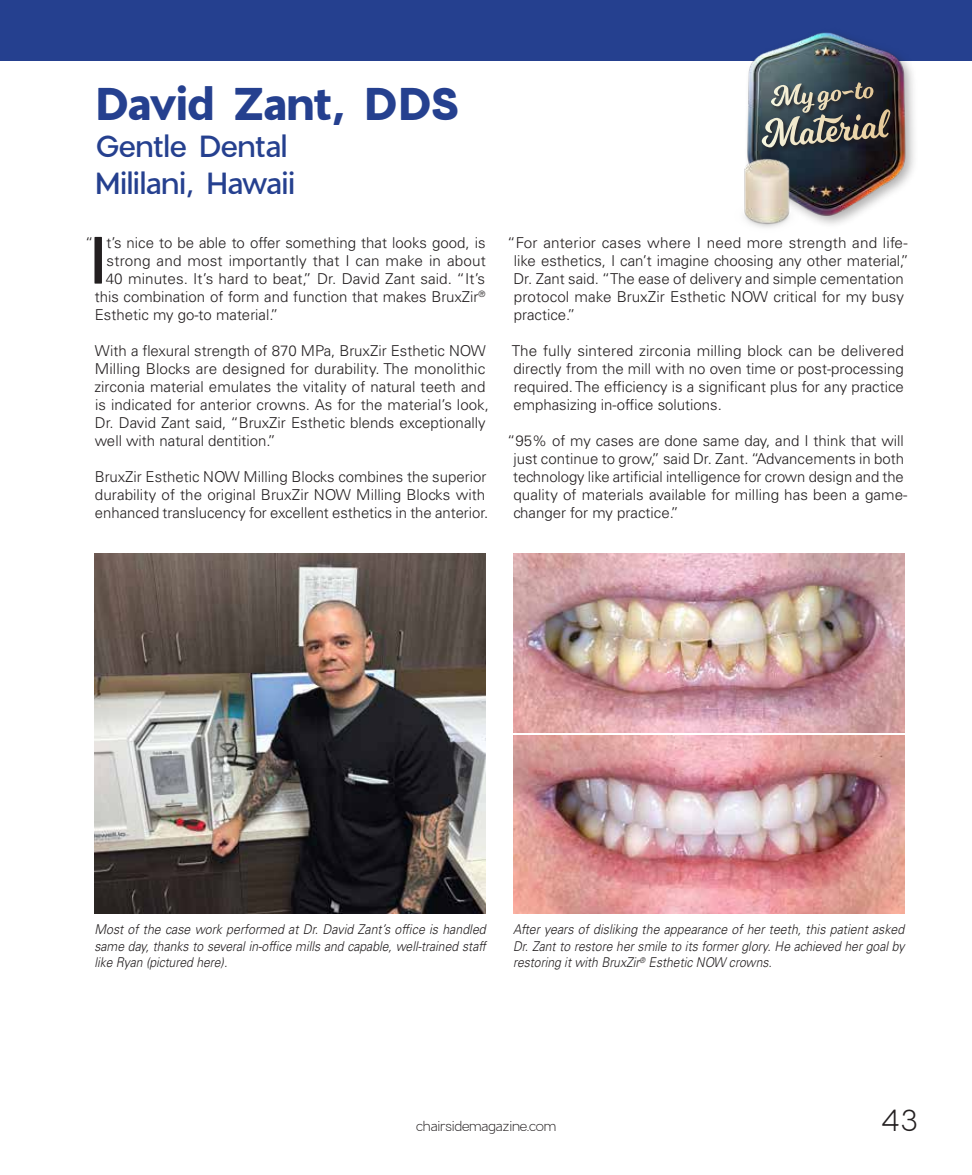
<style>
.page{position:relative;width:972px;height:1175px;background:#fff}
.page>*{position:absolute;margin:0;border:0;box-sizing:border-box;transform-origin:0 0}
.t1{font:500 65.55px "Charlevoix Pro";color:#231f20}
.t2{font:700 45px "Charlevoix Pro";letter-spacing:-.04em;color:#25408f}
.t3{font:500 30px/36.8px "Charlevoix Pro";letter-spacing:-.01em;color:#25408f}
.t4{font:300 30px "Charlevoix Pro";color:#231f20}
.t5{font:300 15px/18px "Univers LT Std";color:#231f20}
.t6{font:italic 300 13.5px/16.5px "Univers LT Std";color:#231f20;text-align:justify;scale:.91 1}
.t7{font:300 13.5px "Charlevoix Pro";letter-spacing:-.02em;color:#231f20}
</style>
<div class="page">
<div style="left:0;top:0;width:972px;height:61px;background:#25408f"></div>
<img style="left:94px;top:554px;width:392px;height:359px">
<img style="left:513px;top:554px;width:391px;height:178px">
<img style="left:513px;top:735px;width:391px;height:179px">
<div style="left:743px;top:28px;width:176px;height:201px;background:#231f20;opacity:.35"></div>
<img style="left:747px;top:32px;width:159px;height:184px">
<div style="left:761px;top:108px;width:135px;height:46px;background:#231f20;opacity:.75"></div>
<svg style="left:762px;top:82px;width:125px;height:66px;background:#5e615f"></svg>
<img style="left:743px;top:158px;width:61px;height:71px">
<h2 class="t2" style="left:94px;top:73px;width:367px">David Zant, DDS</h2>
<h3 class="t3" style="left:94px;top:128px;width:202px">Gentle Dental<br>Mililani, Hawaii</h3>
<h1 class="t1" style="left:89px;top:217px;width:19px">I</h1>
<p class="t5" style="left:106px;top:233px;width:381px">t’s nice to be able to offer something that looks good, is</p>
<p class="t5" style="left:85px;top:233px;width:10px">“</p>
<p class="t5" style="left:107px;top:251px;width:381px">strong and most importantly that I can make in about</p>
<p class="t5" style="left:106px;top:269px;width:381px">40 minutes. It’s hard to beat,” Dr. David Zant said. “It’s</p>
<p class="t5" style="left:95px;top:287px;width:392px">this combination of form and function that makes BruxZir<sup>®</sup></p>
<p class="t5" style="left:95px;top:305px;width:185px">Esthetic my go-to material.”</p>
<p class="t5" style="left:94px;top:341px;width:396px">With a flexural strength of 870 MPa, BruxZir Esthetic NOW Milling Blocks are designed for durability. The monolithic zirconia material emulates the vitality of natural teeth and is indicated for anterior crowns. As for the material’s look, Dr. David Zant said, “BruxZir Esthetic blends exceptionally well with natural dentition.”</p>
<p class="t5" style="left:95px;top:467px;width:395px">BruxZir Esthetic NOW Milling Blocks combines the superior durability of the original BruxZir NOW Milling Blocks with enhanced translucency for excellent esthetics in the anterior.</p>
<p class="t5" style="left:513px;top:233px;width:397px;text-indent:-6px">“For anterior cases where I need more strength and life&shy;like esthetics, I can’t imagine choosing any other material,” Dr. Zant said. “The ease of delivery and simple cementation protocol make BruxZir Esthetic NOW critical for my busy practice.”</p>
<p class="t5" style="left:512px;top:341px;width:393px;text-align:justify">The fully sintered zirconia milling block can be delivered directly from the mill with no oven time or post-processing required. The efficiency is a significant plus for any practice emphasizing in-office solutions.</p>
<p class="t5" style="left:513px;top:431px;width:396px;text-indent:-6px">“95% of my cases are done same day, and I think that will just continue to grow,” said Dr. Zant. “Advancements in both technology like artificial intelligence for crown design and the quality of materials available for milling has been a game&shy;changer for my practice.”</p>
<p class="t6" style="left:94px;top:921px;width:432px">Most of the case work performed at Dr. David Zant’s office is handled same day, thanks to several in-office mills and capable, well-trained staff like Ryan (pictured here).</p>
<p class="t6" style="left:513px;top:921px;width:432px">After years of disliking the appearance of her teeth, this patient asked Dr. Zant to restore her smile to its former glory. He achieved her goal by restoring it with BruxZir<sup>®</sup> Esthetic NOW crowns.</p>
<p class="t7" style="left:416px;top:1117px;width:142px">chairsidemagazine.com</p>
<h3 class="t4" style="left:880px;top:1101px;width:40px">43</h3>
</div>
